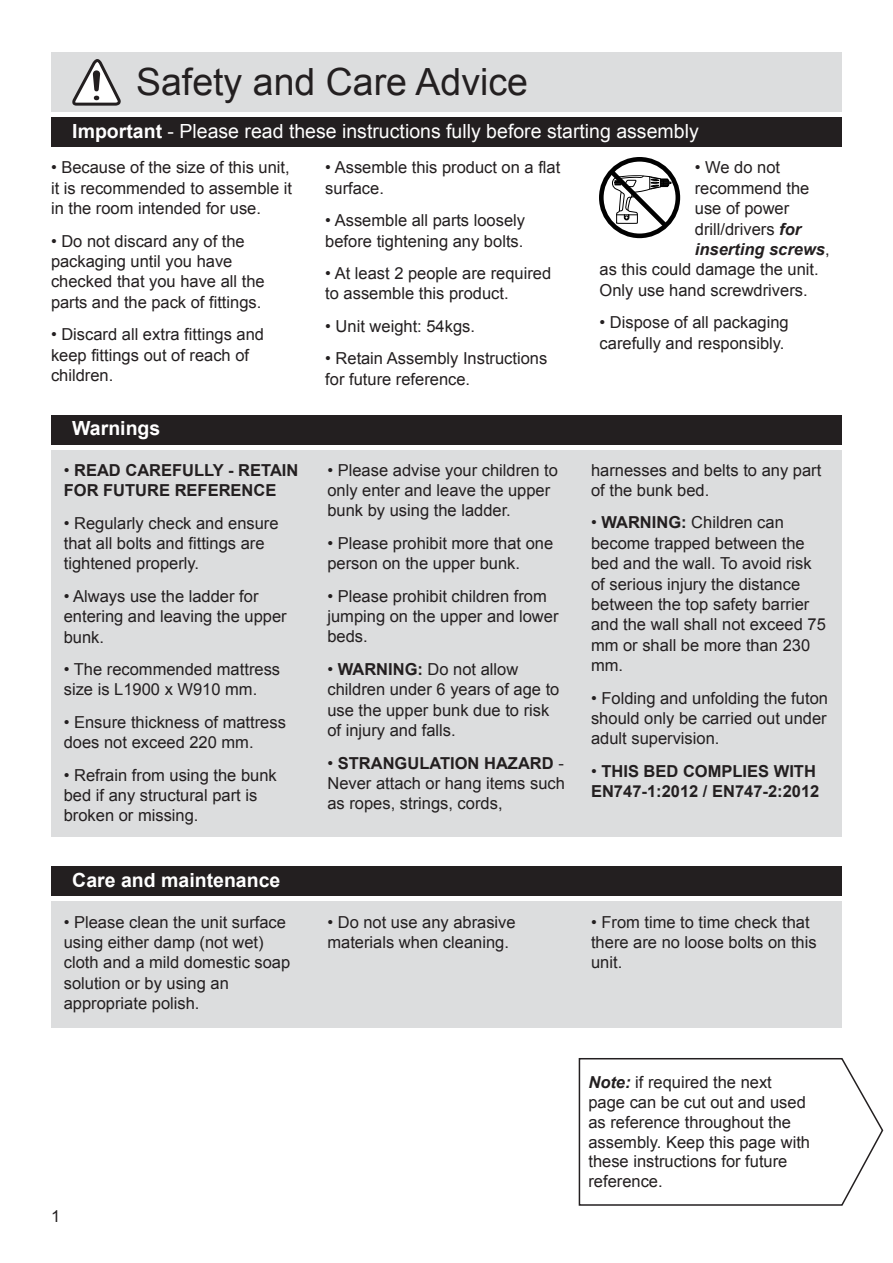
<style>
.page{position:relative;width:893px;height:1263px;background:#fff}
.page>*{position:absolute;margin:0;border:0;box-sizing:border-box;transform-origin:0 0}
.t1{font:37.5px "Arial";color:#231f20}
.t2{font:19.5px "Arial";color:#fff}
.t3{font:700 19.5px "Arial";color:#fff}
.t4{font:16.5px/20.4px "Arial";color:#231f20}
.t5{font:700 16.5px/20.4px "Arial";color:#231f20}
.t6{font:italic 700 16.5px "Arial";color:#231f20}
.s1{font-weight:700}
.s2{font-weight:400}
.s3{font-weight:700;font-style:italic}
.s4{font-weight:400;font-style:normal}
</style>
<div class="page">
<div style="left:51px;top:53px;width:791px;height:59px;background:#dcddde"></div>
<div style="left:51px;top:450px;width:791px;height:386px;background:#dcddde"></div>
<div style="left:51px;top:901px;width:791px;height:127px;background:#dcddde"></div>
<div style="left:51px;top:117px;width:791px;height:30px;background:#231f20"></div>
<div style="left:51px;top:415px;width:791px;height:29px;background:#231f20"></div>
<div style="left:51px;top:866px;width:791px;height:30px;background:#231f20"></div>
<svg style="left:72px;top:59px;width:49px;height:47px"></svg>
<div style="left:599px;top:157px;width:81px;height:81px;border:5px solid #010101;border-radius:50%"></div>
<svg style="left:606px;top:166px;width:66px;height:66px"></svg>
<svg style="left:578px;top:1058px;width:306px;height:148px"></svg>
<h1 class="t1" style="left:136px;top:57px;width:393px">Safety and Care Advice</h1>
<p class="t2" style="left:72px;top:118px;width:628px"><span class="s1">Important</span> - Please read these instructions fully before starting assembly</p>
<p class="t4" style="left:51px;top:158px;width:243px">• Because of the size of this unit, it is recommended to assemble it in the room intended for use.</p>
<p class="t4" style="left:51px;top:231px;width:215px">• Do not discard any of the packaging until you have checked that you have all the parts and the pack of fittings.</p>
<p class="t4" style="left:51px;top:324px;width:215px">• Discard all extra fittings and keep fittings out of reach of children.</p>
<p class="t3" style="left:72px;top:415px;width:90px">Warnings</p>
<p class="t5" style="left:64px;top:460px;width:236px"><span class="s2">•</span> READ CAREFULLY - RETAIN<br>FOR FUTURE REFERENCE</p>
<p class="t4" style="left:64px;top:513px;width:216px">• Regularly check and ensure that all bolts and fittings are tightened properly.</p>
<p class="t4" style="left:64px;top:586px;width:224px">• Always use the ladder for entering and leaving the upper bunk.</p>
<p class="t4" style="left:64px;top:659px;width:218px">• The recommended mattress size is L1900 x W910 mm.</p>
<p class="t4" style="left:64px;top:712px;width:224px">• Ensure thickness of mattress does not exceed 220 mm.</p>
<p class="t4" style="left:64px;top:765px;width:215px">• Refrain from using the bunk bed if any structural part is broken or missing.</p>
<p class="t3" style="left:72px;top:867px;width:210px">Care and maintenance</p>
<p class="t4" style="left:325px;top:158px;width:237px">• Assemble this product on a flat surface.</p>
<p class="t4" style="left:325px;top:210px;width:201px">• Assemble all parts loosely before tightening any bolts.</p>
<p class="t4" style="left:325px;top:263px;width:227px">• At least 2 people are required to assemble this product.</p>
<p class="t4" style="left:325px;top:316px;width:151px">• Unit weight: 54kgs.</p>
<p class="t4" style="left:325px;top:348px;width:224px">• Retain Assembly Instructions for future reference.</p>
<p class="t4" style="left:695px;top:158px;width:87px">• We do not</p>
<p class="t4" style="left:695px;top:178px;width:116px">recommend the</p>
<p class="t4" style="left:695px;top:198px;width:96px">use of power</p>
<p class="t4" style="left:695px;top:219px;width:108px">drill/drivers <span class="s3">for</span></p>
<p class="t6" style="left:695px;top:238px;width:136px">inserting screws<span class="s4">,</span></p>
<p class="t4" style="left:600px;top:260px;width:221px">as this could damage the unit.</p>
<p class="t4" style="left:600px;top:280px;width:210px">Only use hand screwdrivers.</p>
<p class="t4" style="left:600px;top:312px;width:191px">• Dispose of all packaging carefully and responsibly.</p>
<p class="t4" style="left:327px;top:460px;width:232px">• Please advise your children to only enter and leave the upper bunk by using the ladder.</p>
<p class="t4" style="left:327px;top:533px;width:227px">• Please prohibit more that one person on the upper bunk.</p>
<p class="t4" style="left:327px;top:586px;width:233px">• Please prohibit children from jumping on the upper and lower beds.</p>
<p class="t4" style="left:327px;top:659px;width:234px">• <span class="s1">WARNING:</span> Do not allow children under 6 years of age to use the upper bunk due to risk of injury and falls.</p>
<p class="t4" style="left:327px;top:753px;width:239px;text-align:justify">• <span class="s1">STRANGULATION HAZARD</span> - Never attach or hang items such as ropes, strings, cords,</p>
<p class="t4" style="left:591px;top:460px;width:232px">harnesses and belts to any part of the bunk bed.</p>
<p class="t4" style="left:591px;top:513px;width:236px">• <span class="s1">WARNING:</span> Children can become trapped between the bed and the wall. To avoid risk of serious injury the distance between the top safety barrier and the wall shall not exceed 75 mm or shall be more than 230 mm.</p>
<p class="t4" style="left:591px;top:688px;width:238px;text-align:justify">• Folding and unfolding the futon should only be carried out under adult supervision.</p>
<p class="t5" style="left:591px;top:761px;width:230px"><span class="s2">•</span> THIS BED COMPLIES WITH<br>EN747-1:2012 / EN747-2:2012</p>
<p class="t4" style="left:64px;top:912px;width:228px">• Please clean the unit surface using either damp (not wet) cloth and a mild domestic soap solution or by using an appropriate polish.</p>
<p class="t4" style="left:327px;top:912px;width:190px">• Do not use any abrasive materials when cleaning.</p>
<p class="t4" style="left:591px;top:912px;width:227px">• From time to time check that there are no loose bolts on this unit.</p>
<p class="t4" style="left:51px;top:1206px;width:11px">1</p>
<p class="t4" style="left:588px;top:1073px;width:223px;line-height:19.8px"><span class="s3">Note:</span> if required the next page can be cut out and used as reference throughout the assembly. Keep this page with these instructions for future reference.</p>
</div>
